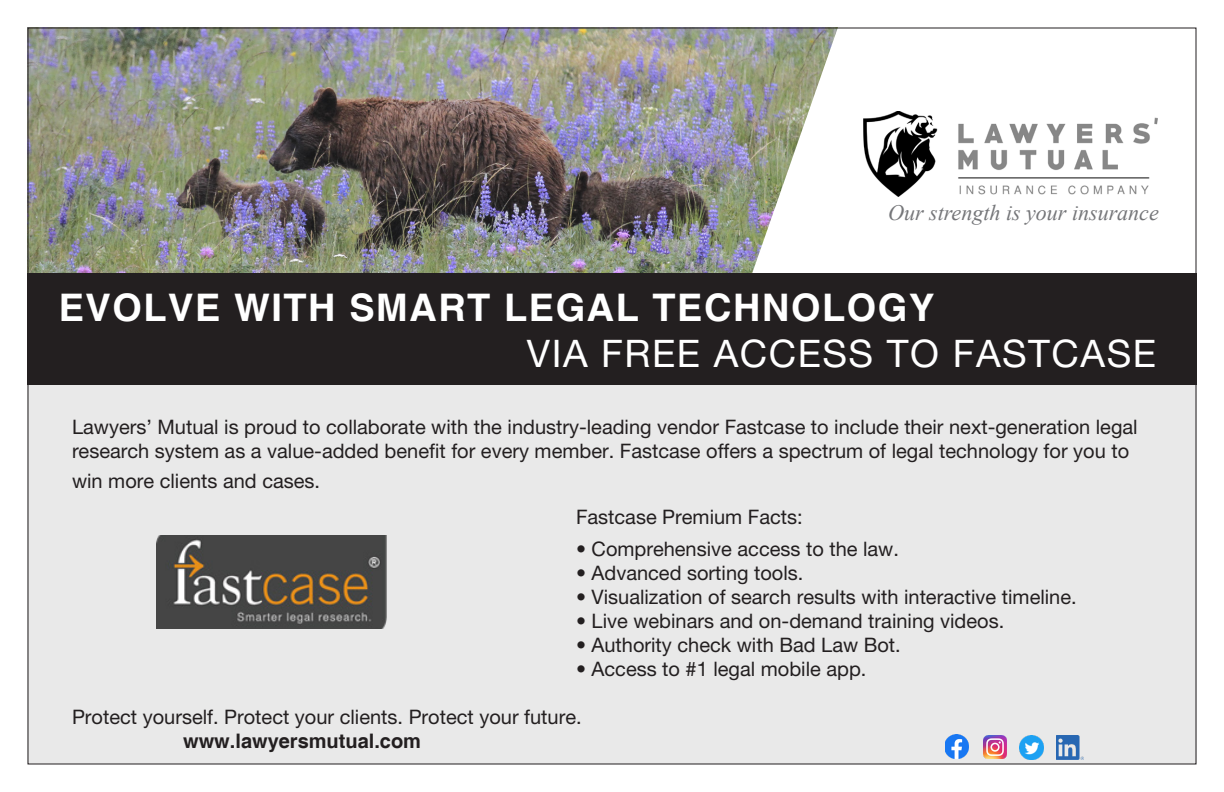
<style>
.page{position:relative;width:1224px;height:792px;background:#fff}
.page>*{position:absolute;margin:0;border:0;box-sizing:border-box;transform-origin:0 0}
.t1{font:700 38px/45.6px "Helvetica";letter-spacing:.04em;color:#fff}
.t2{font:italic 22px "Times New Roman";color:#757679}
.t3{font:20px/24px "Helvetica Neue LT 55 Rm";color:#231f20}
.t4{font:700 20px "Helvetica";color:#231f20}
.s1{font-family:"Helvetica Neue LT 55 Rm";font-weight:400}
</style>
<div class="page">
<img style="left:27px;top:27px;width:811px;height:246px">
<div style="left:27px;top:369px;width:1170px;height:395px;background:#e9e9e9"></div>
<img style="left:864px;top:111px;width:293px;height:85px">
<div style="left:27px;top:273px;width:1170px;height:111px;background:#231f20"></div>
<img style="left:156px;top:536px;width:231px;height:93px">
<img style="left:945px;top:735px;width:23px;height:23px">
<img style="left:984px;top:735px;width:22px;height:23px">
<img style="left:1056px;top:736px;width:27px;height:23px">
<img style="left:1020px;top:736px;width:24px;height:24px">
<p class="t2" style="left:888px;top:198px;width:272px">Our strength is your insurance</p>
<p class="t1" style="left:527px;top:287px;width:631px;text-indent:-468px">EVOLVE WITH SMART LEGAL TECHNOLOGY<br><span class="s1">VIA FREE ACCESS TO FASTCASE</span></p>
<p class="t3" style="left:72px;top:414px;width:1067px">Lawyers’ Mutual is proud to collaborate with the industry-leading vendor Fastcase to include their next-generation legal research system as a value-added benefit for every member. Fastcase offers a spectrum of legal technology for you to</p>
<p class="t3" style="left:72px;top:468px;width:250px">win more clients and cases.</p>
<p class="t3" style="left:576px;top:504px;width:228px">Fastcase Premium Facts:</p>
<p class="t3" style="left:576px;top:536px;width:324px">• Comprehensive access to the law.</p>
<p class="t3" style="left:576px;top:560px;width:229px">• Advanced sorting tools.</p>
<p class="t3" style="left:576px;top:584px;width:502px">• Visualization of search results with interactive timeline.</p>
<p class="t3" style="left:576px;top:608px;width:430px">• Live webinars and on-demand training videos.</p>
<p class="t3" style="left:576px;top:632px;width:326px">• Authority check with Bad Law Bot.</p>
<p class="t3" style="left:576px;top:656px;width:292px">• Access to #1 legal mobile app.</p>
<p class="t3" style="left:72px;top:704px;width:511px">Protect yourself. Protect your clients. Protect your future.</p>
<p class="t4" style="left:183px;top:728px;width:239px">www.lawyersmutual.com</p>
</div>
